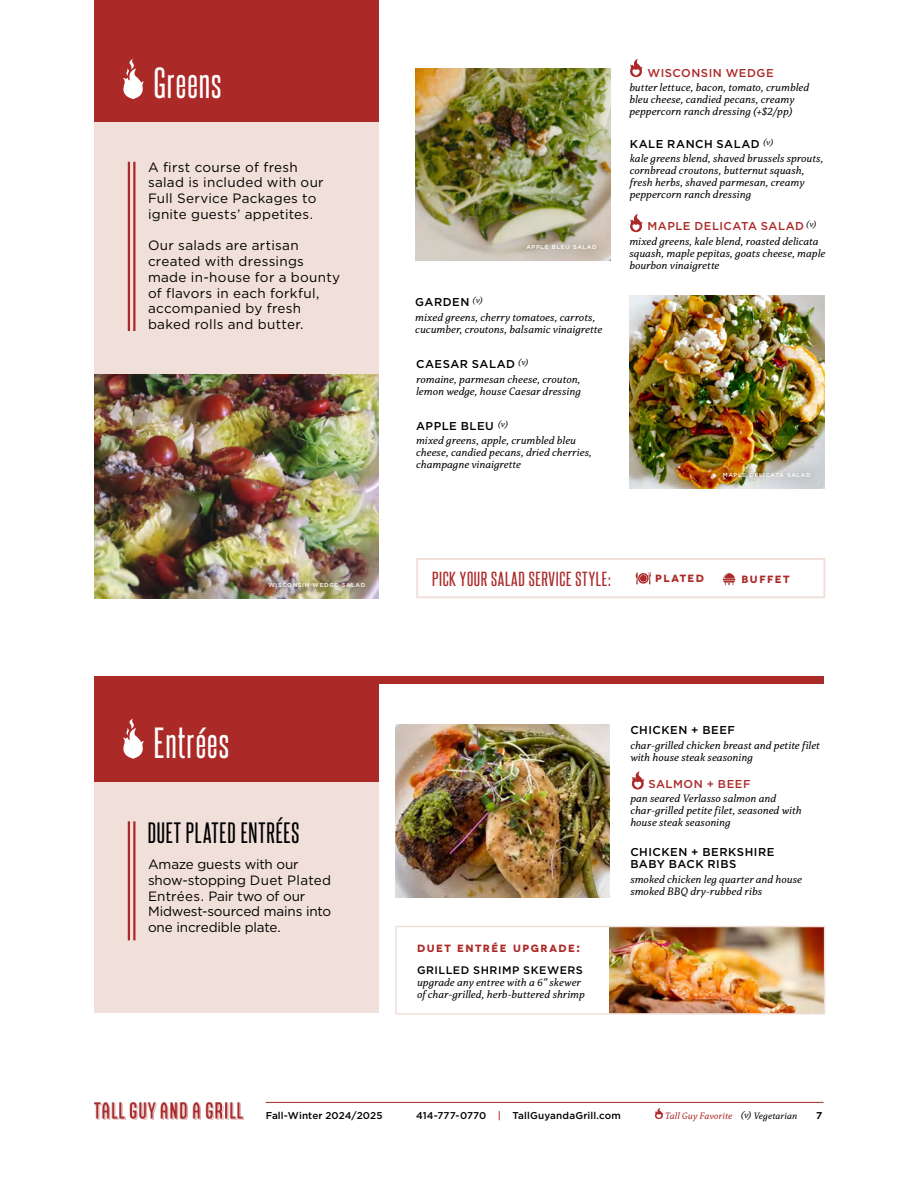
<style>
.page{position:relative;width:918px;height:1188px;background:#fff}
.page>*{position:absolute;margin:0;border:0;box-sizing:border-box;transform-origin:0 0}
.t1{font:37.5px "Steelfish Rg";letter-spacing:.03em;color:#fff}
.t2{font:25.35px "Steelfish Rg";letter-spacing:.03em;color:#000}
.t3{font:17.55px "Steelfish Rg";letter-spacing:.035em;color:#ab2a28;scale:1.11 1}
.t4{font:13.5px/15.8px "Gotham";letter-spacing:.015em;color:#000}
.t5{font:13.5px/15.8px "Gotham";letter-spacing:-.01em;color:#000}
.t6{font:500 11.4px/12.3px "Gotham";letter-spacing:.045em;color:#000}
.t7{font:500 11.4px "Gotham";letter-spacing:.04em;color:#ab2a28}
.t8{font:italic 11.25px/12px "Capitolina";color:#000}
.t9{font:500 10.95px "Gotham";letter-spacing:.05em;color:#000}
.t10{font:700 10.5px "Novecentowide";letter-spacing:.13em;color:#ab2a28}
.t11{font:500 9.9px "Gotham";letter-spacing:.01em;color:#000}
.t12{font:600 9.9px "Novecentowide";color:#000}
.t13{font:italic 9.75px "Capitolina";letter-spacing:.005em;color:#ab2a28}
.t14{font:500 5.7px "Gotham";letter-spacing:.11em;color:#fff}
.s1{font-size:15px}
.s2{color:#ab2a28}
.s3{color:#000}
</style>
<div class="page">
<hr style="left:266px;top:1102px;width:558px;height:1px;background:#ab2a28">
<img style="left:94px;top:1102px;width:150px;height:18px">
<svg style="left:655px;top:1108px;width:8px;height:11px"></svg>
<div style="left:94px;top:782px;width:285px;height:231px;background:#f0e0d9"></div>
<div style="left:94px;top:684px;width:285px;height:98px;background:#ab2a28"></div>
<img style="left:395px;top:725px;width:214px;height:172px">
<svg style="left:631px;top:771px;width:14px;height:19px"></svg>
<img style="left:609px;top:929px;width:213px;height:83px">
<div style="left:395px;top:926px;width:430px;height:89px;border:2px solid #f0e0d9"></div>
<img style="left:416px;top:68px;width:194px;height:192px">
<img style="left:629px;top:296px;width:195px;height:192px">
<div style="left:94px;top:0;width:285px;height:122px;background:#ab2a28"></div>
<div style="left:94px;top:122px;width:285px;height:252px;background:#f0e0d9"></div>
<svg style="left:123px;top:59px;width:21px;height:40px"></svg>
<svg style="left:123px;top:718px;width:21px;height:41px"></svg>
<hr style="left:133px;top:162px;width:3px;height:169px;background:#ab2a28">
<hr style="left:128px;top:162px;width:2px;height:169px;background:#ab2a28">
<div style="left:513px;top:230px;width:97px;height:33px;background:#000;opacity:.9"></div>
<img style="left:710px;top:458px;width:114px;height:31px">
<svg style="left:630px;top:59px;width:13px;height:18px"></svg>
<svg style="left:630px;top:214px;width:13px;height:18px"></svg>
<div style="left:416px;top:558px;width:409px;height:40px;border:2px solid #f0e0d9"></div>
<svg style="left:636px;top:572px;width:15px;height:13px"></svg>
<div style="left:640px;top:575px;width:7px;height:7px;background:#ab2a28;border-radius:50%"></div>
<svg style="left:723px;top:573px;width:13px;height:12px"></svg>
<hr style="left:133px;top:821px;width:3px;height:119px;background:#ab2a28">
<hr style="left:128px;top:821px;width:2px;height:119px;background:#ab2a28">
<div style="left:94px;top:676px;width:730px;height:8px;background:#ab2a28"></div>
<img style="left:94px;top:374px;width:285px;height:224px">
<div style="left:256px;top:568px;width:123px;height:33px;background:#000;opacity:.9"></div>
<h1 class="t1" style="left:154px;top:57px;width:69px">Greens</h1>
<p class="t4" style="left:148px;top:159px;width:177px">A first course of fresh salad is included with our<br>Full Service Packages to ignite guests’ appetites.</p>
<p class="t4" style="left:148px;top:237px;width:194px">Our salads are artisan created with dressings made in-house for a bounty of flavors in each forkful, accompanied by fresh baked rolls and butter.</p>
<p class="t14" style="left:269px;top:582px;width:98px">WISCONSIN WEDGE SALAD</p>
<p class="t14" style="left:526px;top:244px;width:72px">APPLE BLEU SALAD</p>
<p class="t6" style="left:415px;top:296px;width:69px">GARDEN <sup>(v)</sup></p>
<p class="t8" style="left:415px;top:311px;width:189px">mixed greens, cherry tomatoes, carrots, cucumber, croutons, balsamic vinaigrette</p>
<p class="t6" style="left:416px;top:358px;width:114px">CAESAR SALAD <sup>(v)</sup></p>
<p class="t8" style="left:416px;top:373px;width:166px">romaine, parmesan cheese, crouton, lemon wedge, house Caesar dressing</p>
<p class="t6" style="left:416px;top:419px;width:93px">APPLE BLEU <sup>(v)</sup></p>
<p class="t8" style="left:416px;top:435px;width:177px">mixed greens, apple, crumbled bleu cheese, candied pecans, dried cherries, champagne vinaigrette</p>
<p class="t7" style="left:648px;top:66px;width:128px">WISCONSIN WEDGE</p>
<p class="t8" style="left:629px;top:82px;width:181px">butter lettuce, bacon, tomato, crumbled bleu cheese, candied pecans, creamy peppercorn ranch dressing (+$2/pp)</p>
<p class="t6" style="left:630px;top:137px;width:145px">KALE RANCH SALAD <sup>(v)</sup></p>
<p class="t8" style="left:630px;top:153px;width:195px">kale greens blend, shaved brussels sprouts, cornbread croutons, butternut squash, fresh herbs, shaved parmesan, creamy peppercorn ranch dressing</p>
<p class="t7" style="left:648px;top:219px;width:170px">MAPLE DELICATA SALAD <sup>(v)</sup></p>
<p class="t8" style="left:629px;top:235px;width:198px">mixed greens, kale blend, roasted delicata squash, maple pepitas, goats cheese, maple bourbon vinaigrette</p>
<p class="t14" style="left:723px;top:472px;width:89px">MAPLE DELICATA SALAD</p>
<h3 class="t3" style="left:432px;top:566px;width:162px">PICK YOUR SALAD SERVICE STYLE:</h3>
<p class="t10" style="left:655px;top:572px;width:50px">PLATED</p>
<p class="t10" style="left:742px;top:572px;width:49px">BUFFET</p>
<h1 class="t1" style="left:154px;top:716px;width:77px">Entrées</h1>
<h2 class="t2" style="left:148px;top:815px;width:153px">DUET PLATED ENTRÉES</h2>
<p class="t5" style="left:148px;top:856px;width:185px">Amaze guests with our show-stopping Duet Plated<br>Entrées. Pair two of our<br>Midwest-sourced mains into one incredible plate.</p>
<p class="t10" style="left:417px;top:941px;width:165px">DUET ENTRÉE UPGRADE<span class="s1">:</span></p>
<p class="t9" style="left:417px;top:963px;width:167px">GRILLED SHRIMP SKEWERS</p>
<p class="t8" style="left:417px;top:977px;width:169px">upgrade any entree with a 6” skewer of char-grilled, herb-buttered shrimp</p>
<p class="t6" style="left:630px;top:724px;width:106px">CHICKEN + BEEF</p>
<p class="t8" style="left:630px;top:739px;width:191px">char-grilled chicken breast and petite filet with house steak seasoning</p>
<p class="t7" style="left:649px;top:777px;width:104px">SALMON + BEEF</p>
<p class="t8" style="left:630px;top:793px;width:173px">pan seared Verlasso salmon and char-grilled petite filet, seasoned with house steak seasoning</p>
<p class="t6" style="left:630px;top:846px;width:146px">CHICKEN + BERKSHIRE<br>BABY BACK RIBS</p>
<p class="t8" style="left:630px;top:874px;width:173px">smoked chicken leg quarter and house smoked BBQ dry-rubbed ribs</p>
<p class="t11" style="left:266px;top:1110px;width:118px">Fall-Winter 2024/2025</p>
<p class="t11" style="left:416px;top:1110px;width:206px">414-777-0770 <span class="s2">|</span> TallGuyandaGrill.com</p>
<p class="t13" style="left:665px;top:1110px;width:134px">Tall Guy Favorite <sup>(v)</sup> <span class="s3">Vegetarian</span></p>
<p class="t12" style="left:816px;top:1110px;width:7px">7</p>
</div>
